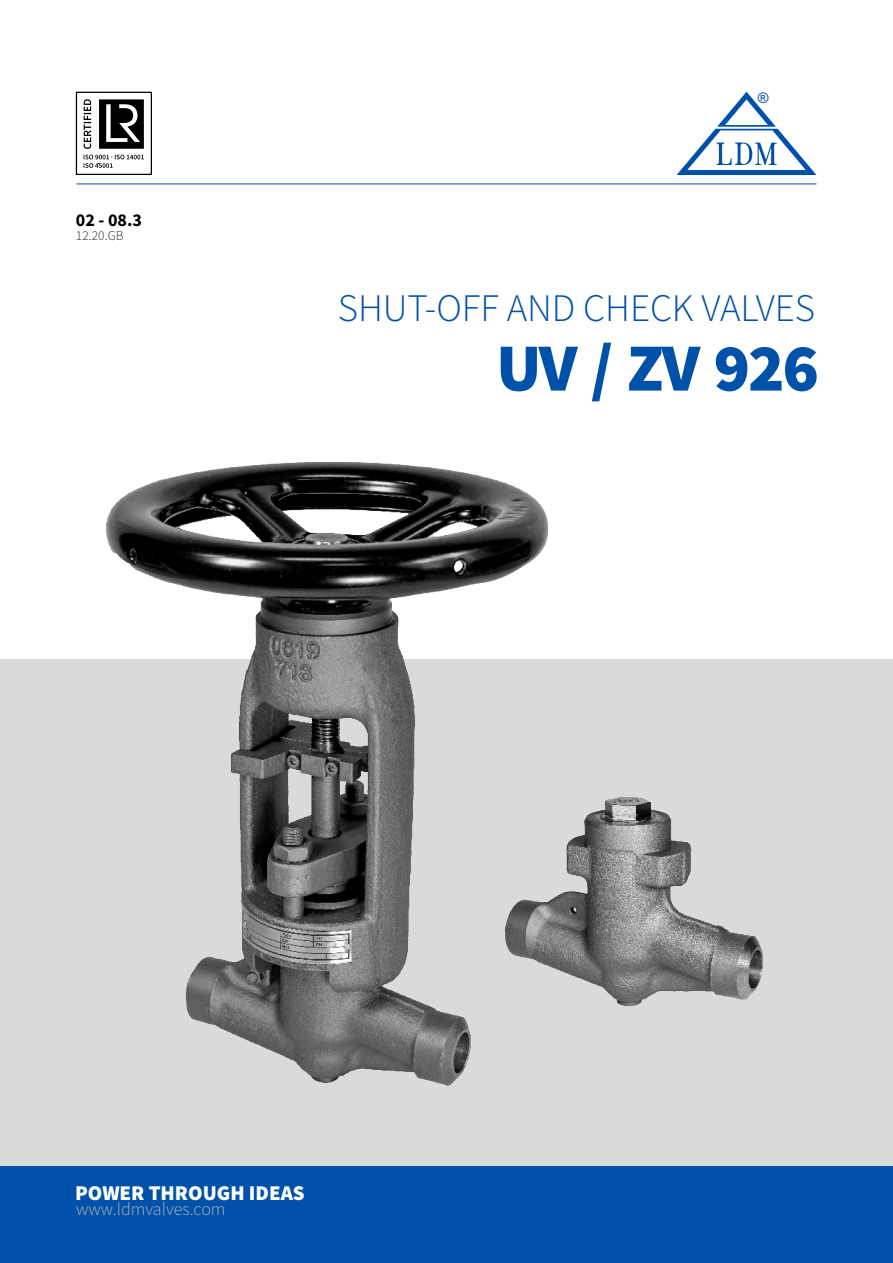
<style>
.page{position:relative;width:893px;height:1263px;background:#fff}
.page>*{position:absolute;margin:0;border:0;box-sizing:border-box;transform-origin:0 0}
.t1{font:900 67.5px "Source Sans Pro";letter-spacing:-.03em;color:#0051aa}
.t2{font:300 39px "Source Sans Pro";color:#0051aa}
.t3{font:900 21px "Source Sans Pro";color:#fefefe}
.t4{font:300 18px "Source Sans Pro";color:#b2b3b3}
.t5{font:700 18px "Source Sans Pro";color:#000}
.t6{font:14.7px "Arial";color:#0051aa}
.t7{font:300 13.5px "Source Sans Pro";color:#2b2a29}
</style>
<div class="page">
<div style="left:0;top:659px;width:893px;height:508px;background:#d9dada"></div>
<svg style="left:677px;top:92px;width:139px;height:83px"></svg>
<hr style="left:77px;top:184px;width:739px;height:1px;background:#0051aa">
<div style="left:0;top:1167px;width:893px;height:96px;background:#0051aa"></div>
<img style="left:107px;top:463px;width:441px;height:623px">
<img style="left:505px;top:797px;width:259px;height:210px">
<svg style="left:76px;top:92px;width:76px;height:83px"></svg>
<p class="t5" style="left:76px;top:212px;width:68px">02 - 08.3</p>
<p class="t7" style="left:76px;top:230px;width:49px">12.20.GB</p>
<p class="t6" style="left:758px;top:92px;width:12px">®</p>
<p class="t2" style="left:338px;top:292px;width:479px">SHUT-OFF AND CHECK VALVES</p>
<h1 class="t1" style="left:496px;top:340px;width:324px">UV / ZV 926</h1>
<p class="t3" style="left:75px;top:1185px;width:231px">POWER THROUGH IDEAS</p>
<p class="t4" style="left:76px;top:1201px;width:151px">www.ldmvalves.com</p>
</div>
